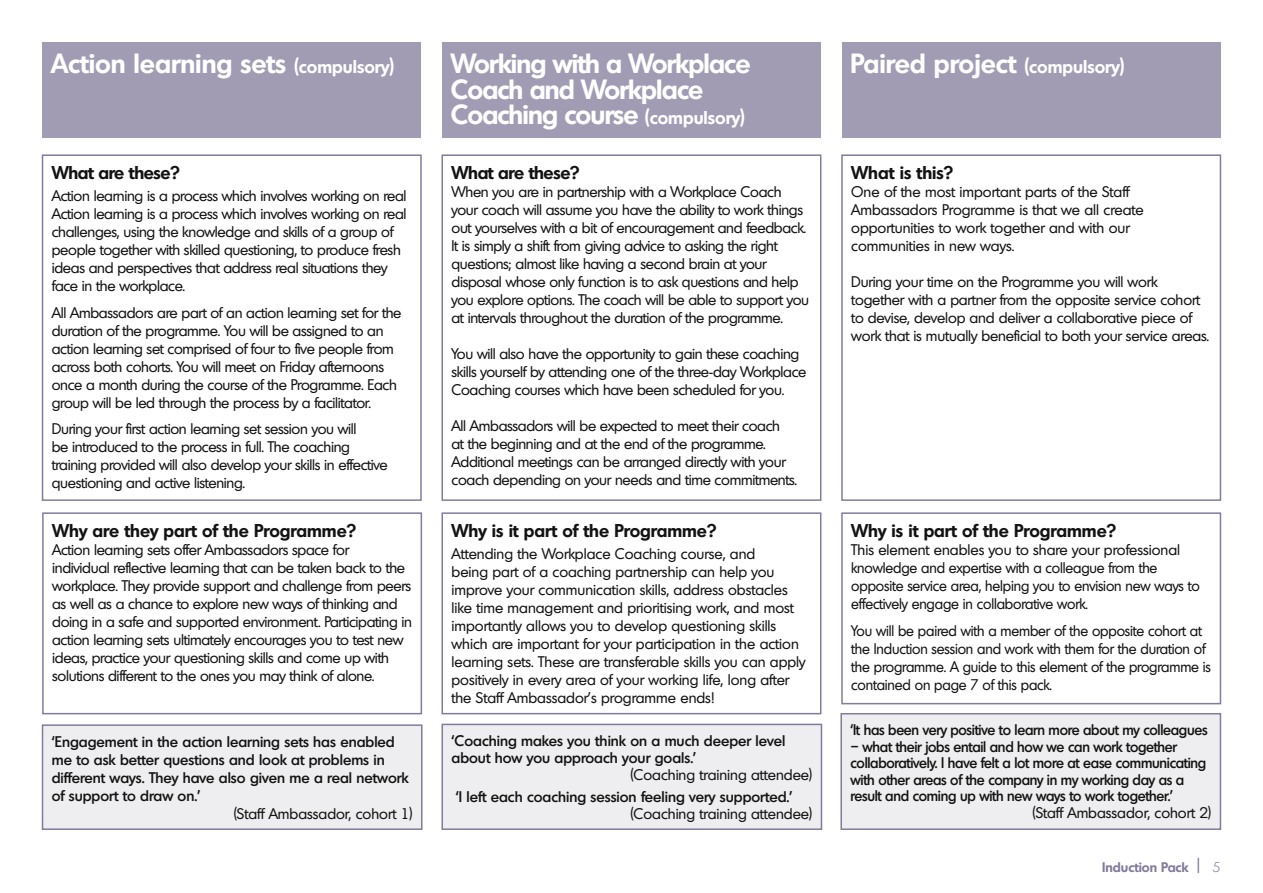
<style>
.page{position:relative;width:1263px;height:893px;background:#fff}
.page>*{position:absolute;margin:0;border:0;box-sizing:border-box;transform-origin:0 0}
.t1{font:600 27px/25.5px "Montreal TS";letter-spacing:-.03em;color:#fff}
.t2{font:600 27px "Montreal TS";color:#fff}
.t3{font:600 18px "Montreal TS";color:#121212}
.t4{font:600 18px "Montreal TS";letter-spacing:-.02em;color:#121212}
.t5{font:15px/18px "Montreal TS";letter-spacing:-.02em;color:#121212}
.t6{font:15px/18px "Montreal TS";color:#121212}
.t7{font:500 15px/18px "Montreal TS";color:#121212}
.t8{font:500 15px/16.5px "Montreal TS";letter-spacing:-.02em;color:#121212;scale:.95 1}
.t9{font:15px/18px "Montreal TS";letter-spacing:-.02em;color:#121212;scale:.95 1}
.t10{font:600 13.5px "Montreal TS";color:#837b9e}
.s1{font-size:18px}
.s2{font-weight:300;font-size:21px}
.s3{font-weight:300}
</style>
<div class="page">
<div style="left:43px;top:43px;width:378px;height:95px;background:#a19bb4"></div>
<div style="left:442px;top:43px;width:379px;height:95px;background:#a19bb4"></div>
<div style="left:842px;top:43px;width:378px;height:95px;background:#a19bb4"></div>
<div style="left:841px;top:512px;width:380px;height:192px;border:2px solid #837b9e"></div>
<div style="left:841px;top:154px;width:380px;height:347px;border:2px solid #837b9e"></div>
<div style="left:441px;top:512px;width:380px;height:202px;border:2px solid #837b9e"></div>
<div style="left:441px;top:154px;width:380px;height:347px;border:2px solid #837b9e"></div>
<div style="left:42px;top:512px;width:380px;height:202px;border:2px solid #837b9e"></div>
<div style="left:42px;top:154px;width:380px;height:347px;border:2px solid #837b9e"></div>
<div style="left:43px;top:725px;width:379px;height:104px;background:#eeeef0"></div>
<div style="left:42px;top:724px;width:380px;height:106px;border:2px solid #837b9e"></div>
<div style="left:442px;top:724px;width:379px;height:105px;background:#eeeef0"></div>
<div style="left:441px;top:724px;width:381px;height:106px;border:2px solid #837b9e"></div>
<div style="left:841px;top:714px;width:379px;height:115px;background:#eeeef0"></div>
<div style="left:840px;top:713px;width:381px;height:117px;border:2px solid #837b9e"></div>
<h1 class="t2" style="left:51px;top:46px;width:345px">Action learning sets <span class="s1">(compulsory)</span></h1>
<h1 class="t1" style="left:451px;top:50px;width:301px">Working with a Workplace<br>Coach and Workplace<br>Coaching course <span class="s1">(compulsory)</span></h1>
<h1 class="t2" style="left:850px;top:46px;width:276px">Paired project <span class="s1">(compulsory)</span></h1>
<p class="t4" style="left:52px;top:161px;width:129px">What are these?</p>
<p class="t5" style="left:52px;top:187px;width:356px">Action learning is a process which involves working on real Action learning is a process which involves working on real challenges, using the knowledge and skills of a group of people together with skilled questioning, to produce fresh ideas and perspectives that address real situations they face in the workplace.</p>
<p class="t5" style="left:52px;top:303px;width:351px">All Ambassadors are part of an action learning set for the duration of the programme. You will be assigned to an action learning set comprised of four to five people from across both cohorts. You will meet on Friday afternoons once a month during the course of the Programme. Each group will be led through the process by a facilitator.</p>
<p class="t5" style="left:52px;top:420px;width:338px">During your first action learning set session you will<br>be introduced to the process in full. The coaching training provided will also develop your skills in effective questioning and active listening.</p>
<p class="t3" style="left:52px;top:519px;width:306px">Why are they part of the Programme?</p>
<p class="t5" style="left:52px;top:540px;width:361px">Action learning sets offer Ambassadors space for<br>individual reflective learning that can be taken back to the workplace. They provide support and challenge from peers as well as a chance to explore new ways of thinking and doing in a safe and supported environment. Participating in action learning sets ultimately encourages you to test new ideas, practice your questioning skills and come up with solutions different to the ones you may think of alone.</p>
<p class="t7" style="left:52px;top:732px;width:358px">‘Engagement in the action learning sets has enabled me to ask better questions and look at problems in different ways. They have also given me a real network of support to draw on.’</p>
<p class="t6" style="left:234px;top:804px;width:180px">(Staff Ambassador, cohort 1)</p>
<p class="t4" style="left:451px;top:161px;width:129px">What are these?</p>
<p class="t5" style="left:451px;top:182px;width:359px">When you are in partnership with a Workplace Coach your coach will assume you have the ability to work things out yourselves with a bit of encouragement and feedback.<br>It is simply a shift from giving advice to asking the right questions; almost like having a second brain at your disposal whose only function is to ask questions and help you explore options. The coach will be able to support you at intervals throughout the duration of the programme.</p>
<p class="t5" style="left:451px;top:344px;width:356px">You will also have the opportunity to gain these coaching skills yourself by attending one of the three-day Workplace<br>Coaching courses which have been scheduled for you.</p>
<p class="t5" style="left:451px;top:416px;width:347px">All Ambassadors will be expected to meet their coach<br>at the beginning and at the end of the programme.<br>Additional meetings can be arranged directly with your coach depending on your needs and time commitments.</p>
<p class="t3" style="left:451px;top:519px;width:266px">Why is it part of the Programme?</p>
<p class="t6" style="left:451px;top:544px;width:356px">Attending the Workplace Coaching course, and<br>being part of a coaching partnership can help you improve your communication skills, address obstacles like time management and prioritising work, and most importantly allows you to develop questioning skills which are important for your participation in the action learning sets. These are transferable skills you can apply positively in every area of your working life, long after the Staff Ambassador’s programme ends!</p>
<p class="t7" style="left:451px;top:731px;width:335px;line-height:17.2px">‘Coaching makes you think on a much deeper level about how you approach your goals.’</p>
<p class="t6" style="left:630px;top:766px;width:183px">(Coaching training attendee)</p>
<p class="t7" style="left:456px;top:787px;width:338px">‘I left each coaching session feeling very supported.’</p>
<p class="t6" style="left:630px;top:804px;width:183px">(Coaching training attendee)</p>
<p class="t3" style="left:851px;top:161px;width:103px">What is this?</p>
<p class="t6" style="left:851px;top:182px;width:294px">One of the most important parts of the Staff Ambassadors Programme is that we all create opportunities to work together and with our communities in new ways.</p>
<p class="t5" style="left:851px;top:272px;width:359px">During your time on the Programme you will work together with a partner from the opposite service cohort to devise, develop and deliver a collaborative piece of work that is mutually beneficial to both your service areas.</p>
<p class="t3" style="left:851px;top:519px;width:266px">Why is it part of the Programme?</p>
<p class="t5" style="left:851px;top:540px;width:350px">This element enables you to share your professional knowledge and expertise with a colleague from the opposite service area, helping you to envision new ways to effectively engage in collaborative work.</p>
<p class="t9" style="left:851px;top:621px;width:380px">You will be paired with a member of the opposite cohort at the Induction session and work with them for the duration of the programme. A guide to this element of the programme is contained on page 7 of this pack.</p>
<p class="t8" style="left:850px;top:721px;width:377px">‘It has been very positive to learn more about my colleagues</p>
<p class="t8" style="left:850px;top:738px;width:376px">– what their jobs entail and how we can work together collaboratively. I have felt a lot more at ease communicating with other areas of the company in my working day as a result and coming up with new ways to work together.’</p>
<p class="t6" style="left:1033px;top:803px;width:180px">(Staff Ambassador, cohort 2)</p>
<p class="t10" style="left:1102px;top:858px;width:120px">Induction Pack <span class="s2">I</span> <span class="s3">5</span></p>
</div>
